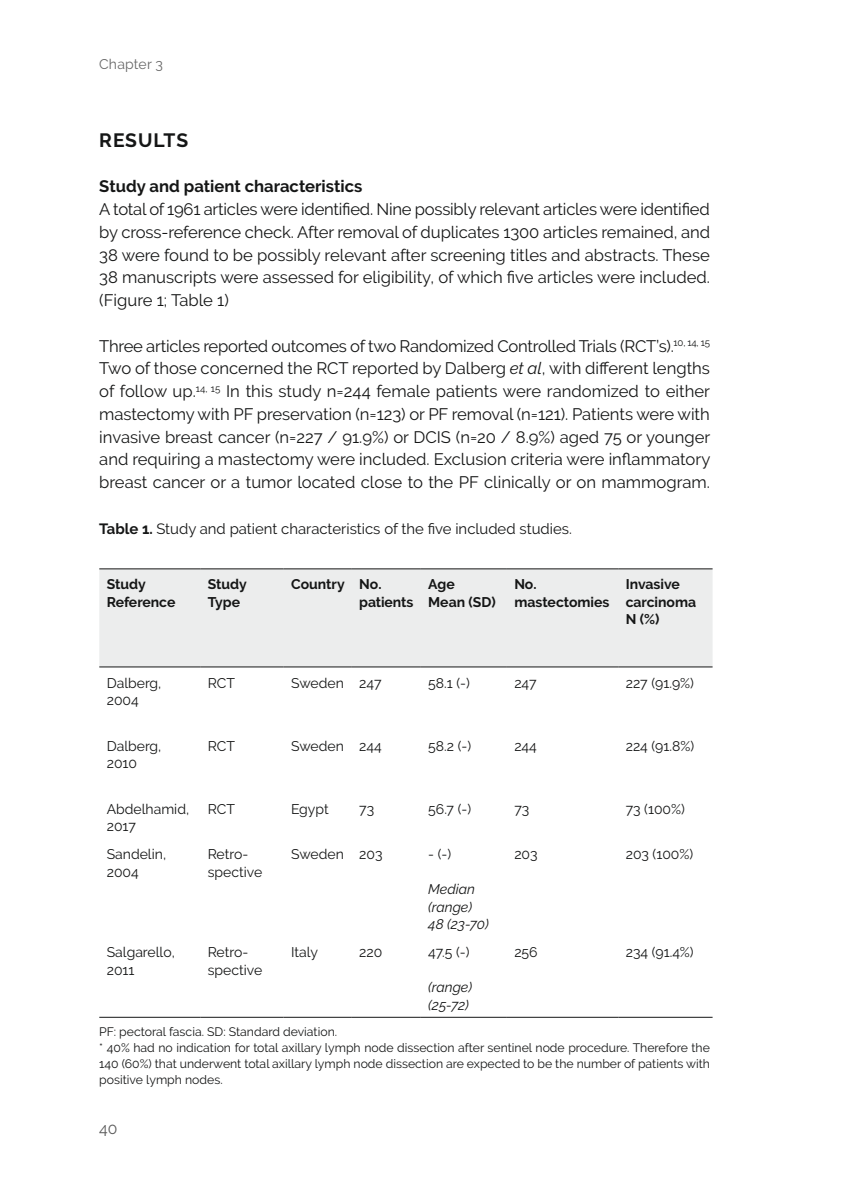
<style>
.page{position:relative;width:844px;height:1191px;background:#fff}
.page>*{position:absolute;margin:0;border:0;box-sizing:border-box;transform-origin:0 0}
.t1{font:700 19.25px "Raleway";letter-spacing:.05em;color:#151616}
.t2{font:16.62px/22.8px "Raleway";color:#151616;text-align:justify}
.t3{font:700 16.62px "Raleway";color:#151616}
.t4{font:15.75px "Raleway";color:#5b5b5b}
.t5{font:14.88px "Raleway";color:#151616}
.t6{font:14px/17.5px "Raleway";color:#151616}
.t7{font:700 14px/17.5px "Raleway";color:#151616}
.t8{font:italic 14px/17.5px "Raleway";color:#151616}
.t9{font:14px "Raleway";letter-spacing:.01em;color:#686868}
.t10{font:12.25px/15.8px "Raleway";color:#151616}
.s1{font-style:italic}
.s2{font-weight:700}
</style>
<div class="page">
<div style="left:99px;top:569px;width:613px;height:97px;background:#eceded"></div>
<hr style="left:99px;top:568px;width:101px;height:1px;background:#151616">
<hr style="left:99px;top:666px;width:101px;height:1px;background:#151616">
<hr style="left:200px;top:568px;width:83px;height:1px;background:#151616">
<hr style="left:200px;top:666px;width:83px;height:1px;background:#151616">
<hr style="left:283px;top:568px;width:69px;height:1px;background:#151616">
<hr style="left:283px;top:666px;width:69px;height:1px;background:#151616">
<hr style="left:352px;top:568px;width:69px;height:1px;background:#151616">
<hr style="left:352px;top:666px;width:69px;height:1px;background:#151616">
<hr style="left:421px;top:568px;width:85px;height:1px;background:#151616">
<hr style="left:421px;top:666px;width:85px;height:1px;background:#151616">
<hr style="left:506px;top:568px;width:112px;height:1px;background:#151616">
<hr style="left:506px;top:666px;width:112px;height:1px;background:#151616">
<hr style="left:618px;top:568px;width:94px;height:1px;background:#151616">
<hr style="left:618px;top:666px;width:94px;height:1px;background:#151616">
<hr style="left:99px;top:1016px;width:101px;height:1px;background:#151616">
<hr style="left:200px;top:1016px;width:83px;height:1px;background:#151616">
<hr style="left:283px;top:1016px;width:69px;height:1px;background:#151616">
<hr style="left:352px;top:1016px;width:69px;height:1px;background:#151616">
<hr style="left:421px;top:1016px;width:85px;height:1px;background:#151616">
<hr style="left:506px;top:1016px;width:112px;height:1px;background:#151616">
<hr style="left:618px;top:1016px;width:94px;height:1px;background:#151616">
<p class="t9" style="left:99px;top:56px;width:65px">Chapter 3</p>
<p class="t1" style="left:99px;top:129px;width:90px">RESULTS</p>
<p class="t3" style="left:99px;top:177px;width:264px">Study and patient characteristics</p>
<p class="t2" style="left:99px;top:198px;width:612px">A total of 1961 articles were identified. Nine possibly relevant articles were identified by cross-reference check. After removal of duplicates 1300 articles remained, and 38 were found to be possibly relevant after screening titles and abstracts. These 38 manuscripts were assessed for eligibility, of which five articles were included. (Figure 1; Table 1)</p>
<p class="t2" style="left:99px;top:334px;width:612px">Three articles reported outcomes of two Randomized Controlled Trials (RCT’s).<sup>10,</sup> <sup>14,</sup> <sup>15<br></sup>Two of those concerned the RCT reported by Dalberg <span class="s1">et al</span>, with different lengths of follow up.<sup>14,</sup> <sup>15</sup> In this study n=244 female patients were randomized to either mastectomy with PF preservation (n=123) or PF removal (n=121). Patients were with invasive breast cancer (n=227 / 91.9%) or DCIS (n=20 / 8.9%) aged 75 or younger and requiring a mastectomy were included. Exclusion criteria were inflammatory breast cancer or a tumor located close to the PF clinically or on mammogram.</p>
<p class="t5" style="left:99px;top:520px;width:474px"><span class="s2">Table 1.</span> Study and patient characteristics of the five included studies.</p>
<p class="t7" style="left:107px;top:576px;width:70px">Study<br>Reference</p>
<p class="t7" style="left:208px;top:576px;width:41px">Study<br>Type</p>
<p class="t7" style="left:359px;top:576px;width:56px;text-indent:-68px">Country No. patients</p>
<p class="t7" style="left:428px;top:576px;width:69px">Age<br>Mean (SD)</p>
<p class="t7" style="left:514px;top:576px;width:97px">No. mastectomies</p>
<p class="t7" style="left:625px;top:576px;width:72px">Invasive carcinoma<br>N (%)</p>
<p class="t6" style="left:107px;top:674px;width:56px">Dalberg,<br>2004</p>
<p class="t6" style="left:208px;top:674px;width:29px">RCT</p>
<p class="t6" style="left:291px;top:674px;width:92px">Sweden 247</p>
<p class="t6" style="left:428px;top:674px;width:43px">58.1 (-)</p>
<p class="t6" style="left:514px;top:674px;width:24px">247</p>
<p class="t6" style="left:625px;top:674px;width:70px">227 (91.9%)</p>
<p class="t6" style="left:107px;top:737px;width:56px">Dalberg,<br>2010</p>
<p class="t6" style="left:208px;top:737px;width:29px">RCT</p>
<p class="t6" style="left:291px;top:737px;width:92px">Sweden 244</p>
<p class="t6" style="left:428px;top:737px;width:44px">58.2 (-)</p>
<p class="t6" style="left:514px;top:737px;width:24px">244</p>
<p class="t6" style="left:625px;top:737px;width:70px">224 (91.8%)</p>
<p class="t6" style="left:107px;top:800px;width:84px">Abdelhamid,<br>2017</p>
<p class="t6" style="left:208px;top:800px;width:29px">RCT</p>
<p class="t6" style="left:291px;top:800px;width:39px">Egypt</p>
<p class="t6" style="left:359px;top:800px;width:16px">73</p>
<p class="t6" style="left:428px;top:800px;width:44px">56.7 (-)</p>
<p class="t6" style="left:514px;top:800px;width:16px">73</p>
<p class="t6" style="left:625px;top:800px;width:61px">73 (100%)</p>
<p class="t6" style="left:107px;top:845px;width:61px">Sandelin,<br>2004</p>
<p class="t6" style="left:208px;top:845px;width:56px">Retro&shy;spective</p>
<p class="t6" style="left:291px;top:845px;width:93px">Sweden 203</p>
<p class="t6" style="left:428px;top:845px;width:24px">- (-)</p>
<p class="t8" style="left:428px;top:880px;width:62px">Median (range)<br>48 (23-70)</p>
<p class="t6" style="left:514px;top:845px;width:25px">203</p>
<p class="t6" style="left:625px;top:845px;width:69px">203 (100%)</p>
<p class="t6" style="left:107px;top:943px;width:70px">Salgarello,<br>2011</p>
<p class="t6" style="left:208px;top:943px;width:56px">Retro&shy;spective</p>
<p class="t6" style="left:291px;top:943px;width:29px">Italy</p>
<p class="t6" style="left:359px;top:943px;width:25px">220</p>
<p class="t6" style="left:428px;top:943px;width:43px">47.5 (-)</p>
<p class="t8" style="left:428px;top:978px;width:45px">(range) (25-72)</p>
<p class="t6" style="left:514px;top:943px;width:25px">256</p>
<p class="t6" style="left:625px;top:943px;width:69px">234 (91.4%)</p>
<p class="t10" style="left:99px;top:1024px;width:612px">PF: pectoral fascia. SD: Standard deviation.<br>* 40% had no indication for total axillary lymph node dissection after sentinel node procedure. Therefore the 140 (60%) that underwent total axillary lymph node dissection are expected to be the number of patients with positive lymph nodes.</p>
<p class="t4" style="left:99px;top:1119px;width:20px">40</p>
</div>
